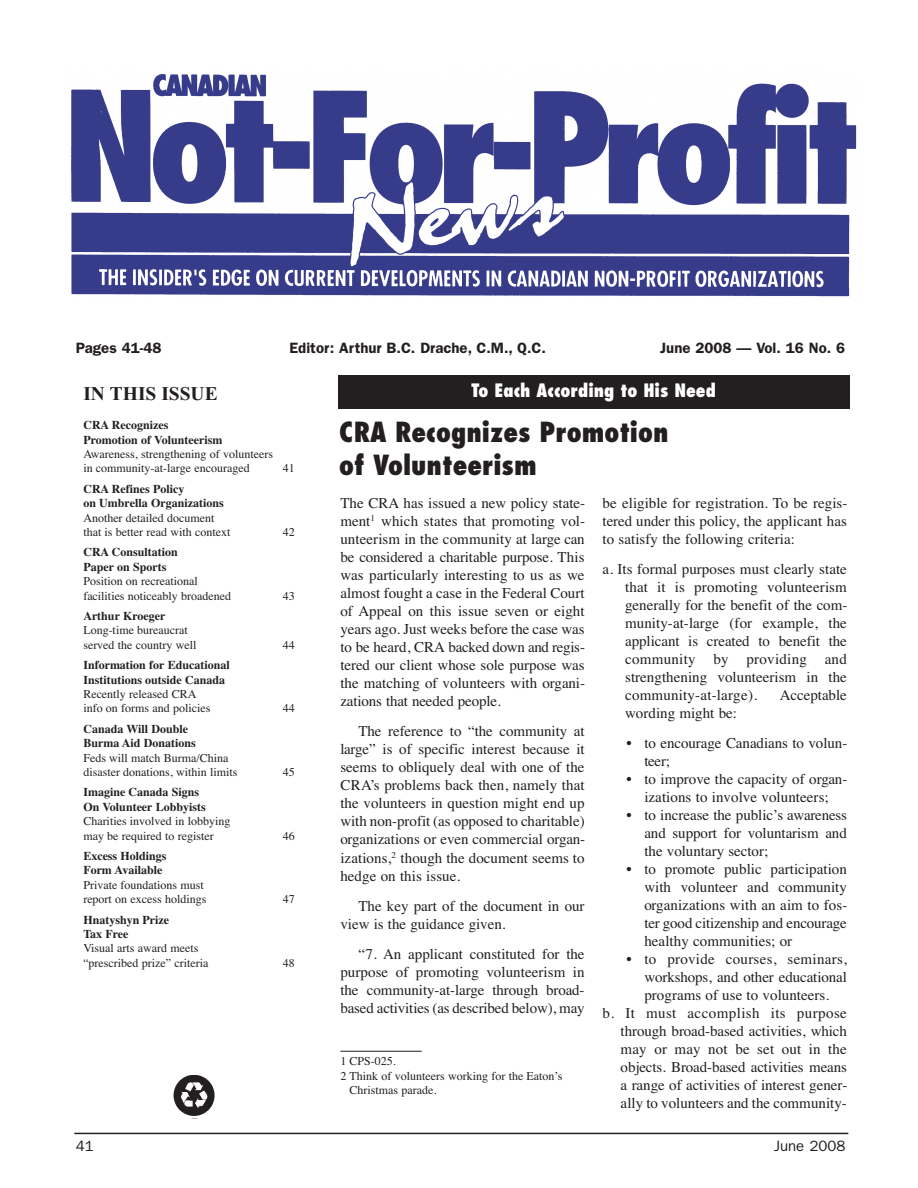
<style>
.page{position:relative;width:918px;height:1188px;background:#fff}
.page>*{position:absolute;margin:0;border:0;box-sizing:border-box;transform-origin:0 0}
.t1{font:800 condensed 27px/33.3px "Futura";color:#231f20}
.t2{font:700 19.5px "Times";color:#231f20}
.t3{font:800 condensed 18px "Futura";color:#fff}
.t4{font:15px/18px "Times";color:#231f20;text-align:justify}
.t5{font:600 15px "Franklin Gothic";color:#231f20}
.t6{font:15px "Times";letter-spacing:.03em;color:#231f20}
.t7{font:15px "Times";letter-spacing:.02em;color:#231f20}
.t8{font:15px "Franklin Gothic";color:#231f20}
.t9{font:12px/14.4px "Times";color:#231f20}
.t10{font:700 12px/14.4px "Times";color:#231f20}
</style>
<div class="page">
<hr style="left:74px;top:1133px;width:774px;height:1px;background:#231f20">
<img style="left:71px;top:74px;width:786px;height:223px">
<img style="left:173px;top:1075px;width:42px;height:41px">
<div style="left:338px;top:375px;width:511px;height:34px;background:#231f20"></div>
<hr style="left:340px;top:1051px;width:82px;height:1px;background:#231f20">
<p class="t5" style="left:76px;top:343px;width:87px">Pages 41-48</p>
<p class="t5" style="left:290px;top:343px;width:258px">Editor: Arthur B.C. Drache, C.M., Q.C.</p>
<p class="t5" style="left:660px;top:343px;width:187px">June 2008 — Vol. 16 No. 6</p>
<h2 class="t2" style="left:83px;top:387px;width:136px">IN THIS ISSUE</h2>
<p class="t10" style="left:83px;top:419px;width:141px">CRA Recognizes<br>Promotion of Volunteerism</p>
<p class="t9" style="left:83px;top:448px;width:191px">Awareness, strengthening of volunteers in community-at-large encouraged</p>
<p class="t3" style="left:471px;top:383px;width:246px">To Each According to His Need</p>
<h1 class="t1" style="left:339px;top:418px;width:331px">CRA Recognizes Promotion of Volunteerism</h1>
<p class="t9" style="left:283px;top:462px;width:13px">41</p>
<p class="t10" style="left:83px;top:483px;width:142px">CRA Refines Policy<br>on Umbrella Organizations</p>
<p class="t9" style="left:83px;top:511px;width:149px">Another detailed document that is better read with context</p>
<p class="t10" style="left:83px;top:546px;width:96px">CRA Consultation<br>Paper on Sports</p>
<p class="t9" style="left:83px;top:575px;width:149px">Position on recreational facilities noticeably broadened</p>
<p class="t10" style="left:83px;top:610px;width:84px">Arthur Kroeger</p>
<p class="t9" style="left:83px;top:624px;width:115px">Long-time bureaucrat served the country well</p>
<p class="t10" style="left:83px;top:659px;width:148px">Information for Educational<br>Institutions outside Canada</p>
<p class="t9" style="left:83px;top:688px;width:129px">Recently released CRA info on forms and policies</p>
<p class="t10" style="left:83px;top:723px;width:114px">Canada Will Double<br>Burma Aid Donations</p>
<p class="t9" style="left:83px;top:751px;width:156px">Feds will match Burma/China disaster donations, within limits</p>
<p class="t10" style="left:83px;top:786px;width:124px">Imagine Canada Signs<br>On Volunteer Lobbyists</p>
<p class="t9" style="left:83px;top:815px;width:149px">Charities involved in lobbying may be required to register</p>
<p class="t10" style="left:83px;top:850px;width:85px">Excess Holdings<br>Form Available</p>
<p class="t9" style="left:83px;top:879px;width:125px">Private foundations must report on excess holdings</p>
<p class="t10" style="left:83px;top:913px;width:87px">Hnatyshyn Prize<br>Tax Free</p>
<p class="t9" style="left:83px;top:942px;width:127px">Visual arts award meets “prescribed prize” criteria</p>
<p class="t9" style="left:283px;top:526px;width:13px">42</p>
<p class="t9" style="left:283px;top:589px;width:13px">43</p>
<p class="t9" style="left:283px;top:639px;width:13px">44</p>
<p class="t9" style="left:283px;top:702px;width:13px">44</p>
<p class="t9" style="left:283px;top:766px;width:13px">45</p>
<p class="t9" style="left:283px;top:829px;width:13px">46</p>
<p class="t9" style="left:283px;top:893px;width:13px">47</p>
<p class="t9" style="left:283px;top:957px;width:13px">48</p>
<p class="t4" style="left:340px;top:495px;width:246px">The CRA has issued a new policy state&shy;ment<sup>1</sup> which states that promoting vol&shy;unteerism in the community at large can be considered a charitable purpose. This was particularly interesting to us as we almost fought a case in the Federal Court of Appeal on this issue seven or eight years ago. Just weeks before the case was to be heard, CRA backed down and regis&shy;tered our client whose sole purpose was the matching of volunteers with organi&shy;zations that needed people.</p>
<p class="t4" style="left:340px;top:724px;width:246px;text-indent:18px">The reference to “the community at large” is of specific interest because it seems to obliquely deal with one of the CRA’s problems back then, namely that the volunteers in question might end up with non-profit (as opposed to charitable) organizations or even commercial organ&shy;izations,<sup>2</sup> though the document seems to hedge on this issue.</p>
<p class="t4" style="left:340px;top:899px;width:246px;text-indent:18px">The key part of the document in our view is the guidance given.</p>
<p class="t4" style="left:340px;top:947px;width:246px;text-indent:18px">“7. An applicant constituted for the purpose of promoting volunteerism in the community-at-large through broad&shy;based activities (as described below), may</p>
<p class="t9" style="left:340px;top:1055px;width:57px">1 CPS-025.</p>
<p class="t9" style="left:340px;top:1069px;width:224px">2 Think of volunteers working for the Eaton’s</p>
<p class="t9" style="left:350px;top:1084px;width:88px">Christmas parade.</p>
<p class="t4" style="left:603px;top:495px;width:246px">be eligible for registration. To be regis&shy;tered under this policy, the applicant has to satisfy the following criteria:</p>
<p class="t4" style="left:625px;top:561px;width:224px;text-indent:-22px">a. Its formal purposes must clearly state that it is promoting volunteerism generally for the benefit of the com&shy;munity-at-large (for example, the applicant is created to benefit the community by providing and strengthening volunteerism in the community-at-large).</p>
<p class="t4" style="left:780px;top:687px;width:69px">Acceptable</p>
<p class="t4" style="left:625px;top:705px;width:113px">wording might be:</p>
<p class="t4" style="left:644px;top:735px;width:205px;text-indent:-18px">• to encourage Canadians to volun&shy;teer;</p>
<p class="t4" style="left:626px;top:771px;width:223px;text-align:center">• to improve the capacity of organ&shy;izations to involve volunteers;</p>
<p class="t4" style="left:644px;top:807px;width:204px;text-indent:-18px">• to increase the public’s awareness and support for voluntarism and the voluntary sector;</p>
<p class="t4" style="left:644px;top:861px;width:205px;text-indent:-18px">• to promote public participation with volunteer and community organizations with an aim to fos&shy;ter good citizenship and encourage healthy communities; or</p>
<p class="t7" style="left:626px;top:953px;width:222px">• to provide courses, seminars,</p>
<p class="t4" style="left:644px;top:969px;width:204px">workshops, and other educational</p>
<p class="t4" style="left:644px;top:987px;width:186px">programs of use to volunteers.</p>
<p class="t6" style="left:603px;top:1007px;width:246px">b. It must accomplish its purpose</p>
<p class="t4" style="left:621px;top:1023px;width:228px">through broad-based activities, which</p>
<p class="t4" style="left:621px;top:1041px;width:228px">may or may not be set out in the</p>
<p class="t4" style="left:621px;top:1059px;width:228px">objects. Broad-based activities means</p>
<p class="t4" style="left:621px;top:1077px;width:228px">a range of activities of interest gener-</p>
<p class="t4" style="left:621px;top:1095px;width:228px">ally to volunteers and the community-</p>
<p class="t8" style="left:76px;top:1141px;width:19px">41</p>
<p class="t8" style="left:774px;top:1141px;width:73px">June 2008</p>
</div>
